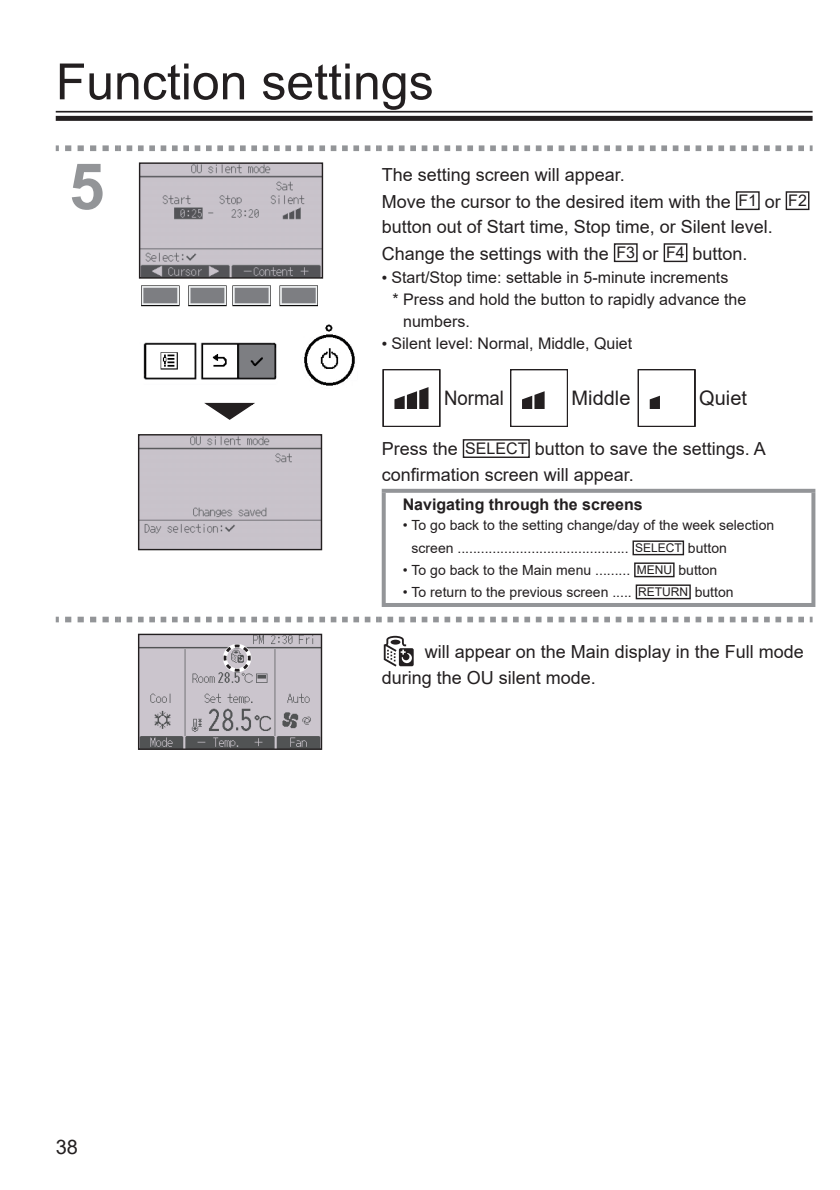
<style>
.page{position:relative;width:840px;height:1190px;background:#fff}
.page>*{position:absolute;margin:0;border:0;box-sizing:border-box;transform-origin:0 0}
.t1{font:700 64px "Arial";color:#939598}
.t2{font:50px "Arial";color:#231f20}
.t3{font:20px "Arial";color:#231f20}
.t4{font:20px "Arial";color:#231f20;scale:.93 1}
.t5{font:18px/26.8px "Arial";color:#231f20}
.t6{font:16px "Arial";color:#231f20}
.t7{font:700 16px "Arial";color:#231f20}
.t8{font:14px/22.8px "Arial";color:#231f20}
.s1{font-size:16px}
.s2{font-family:"Koz Go Pro";font-size:18px}
.s3{font-size:12px}
</style>
<div class="page">
<hr style="left:56px;top:111px;width:757px;height:2px;background:#231f20">
<div style="left:56px;top:116px;width:757px;height:5px;background:#231f20"></div>
<svg style="left:56px;top:145px;width:3px;height:6px"></svg>
<svg style="left:65px;top:145px;width:56px;height:6px"></svg>
<svg style="left:127px;top:145px;width:686px;height:6px"></svg>
<svg style="left:56px;top:617px;width:3px;height:5px"></svg>
<svg style="left:65px;top:617px;width:56px;height:5px"></svg>
<svg style="left:127px;top:617px;width:686px;height:5px"></svg>
<img style="left:141px;top:164px;width:180px;height:113px">
<div style="left:139px;top:162px;width:184px;height:117px;border:1px solid #231f20"></div>
<img style="left:141px;top:285px;width:214px;height:101px">
<div style="left:736px;top:191px;width:24px;height:19px;border:1px solid #231f20"></div>
<div style="left:786px;top:191px;width:23px;height:19px;border:1px solid #231f20"></div>
<div style="left:614px;top:243px;width:24px;height:19px;border:1px solid #231f20"></div>
<div style="left:664px;top:243px;width:23px;height:19px;border:1px solid #231f20"></div>
<svg style="left:383px;top:369px;width:57px;height:58px"></svg>
<svg style="left:510px;top:369px;width:58px;height:58px"></svg>
<svg style="left:638px;top:369px;width:57px;height:58px"></svg>
<div style="left:463px;top:439px;width:67px;height:19px;border:1px solid #231f20"></div>
<svg style="left:382px;top:489px;width:433px;height:4px;background:#97999c"></svg>
<svg style="left:382px;top:493px;width:4px;height:110px"></svg>
<svg style="left:811px;top:493px;width:4px;height:110px"></svg>
<hr style="left:382px;top:603px;width:433px;height:4px;background:#939598">
<div style="left:633px;top:540px;width:51px;height:15px;border:1px solid #231f20"></div>
<div style="left:634px;top:562px;width:41px;height:15px;border:1px solid #231f20"></div>
<div style="left:636px;top:584px;width:55px;height:15px;border:1px solid #231f20"></div>
<img style="left:140px;top:436px;width:180px;height:112px">
<div style="left:138px;top:434px;width:184px;height:116px;border:1px solid #231f20"></div>
<img style="left:140px;top:636px;width:180px;height:112px">
<div style="left:138px;top:634px;width:184px;height:116px;border:1px solid #231f20"></div>
<svg style="left:384px;top:636px;width:30px;height:31px"></svg>
<svg style="left:204px;top:402px;width:51px;height:18px"></svg>
<svg style="left:222px;top:643px;width:30px;height:30px"></svg>
<h2 class="t2" style="left:56px;top:47px;width:379px">Function settings</h2>
<h1 class="t1" style="left:69px;top:142px;width:37px">5</h1>
<p class="t5" style="left:382px;top:161px;width:427px">The setting screen will appear.<br>Move the cursor to the desired item with the <span class="s1">F1</span> or <span class="s1">F2</span></p>
<p class="t5" style="left:382px;top:213px;width:393px">button out of Start time, Stop time, or Silent level.<br>Change the settings with the <span class="s1">F3</span> or <span class="s1">F4</span> button.</p>
<p class="t6" style="left:382px;top:266px;width:348px"><span class="s2">•</span> Start/Stop time: settable in 5-minute increments</p>
<p class="t6" style="left:392px;top:288px;width:355px">* Press and hold the button to rapidly advance the</p>
<p class="t6" style="left:403px;top:310px;width:68px">numbers.</p>
<p class="t6" style="left:382px;top:332px;width:252px"><span class="s2">•</span> Silent level: Normal, Middle, Quiet</p>
<p class="t4" style="left:444px;top:384px;width:66px">Normal</p>
<p class="t3" style="left:572px;top:384px;width:60px">Middle</p>
<p class="t3" style="left:699px;top:384px;width:49px">Quiet</p>
<p class="t5" style="left:382px;top:436px;width:386px;line-height:25.2px">Press the <span class="s1">SELECT</span> button to save the settings. A confirmation screen will appear.</p>
<p class="t7" style="left:403px;top:493px;width:242px">Navigating through the screens</p>
<p class="t8" style="left:412px;top:514px;width:364px;text-indent:-9px">• To go back to the setting change/day of the week selection screen ............................................ <span class="s3">SELECT</span> button</p>
<p class="t8" style="left:403px;top:559px;width:316px">• To go back to the Main menu ......... <span class="s3">MENU</span> button</p>
<p class="t8" style="left:403px;top:581px;width:332px">• To return to the previous screen ..... <span class="s3">RETURN</span> button</p>
<p class="t3" style="left:56px;top:1133px;width:24px">38</p>
<p class="t5" style="left:382px;top:638px;width:424px;line-height:26px;text-indent:43px">will appear on the Main display in the Full mode during the OU silent mode.</p>
</div>
